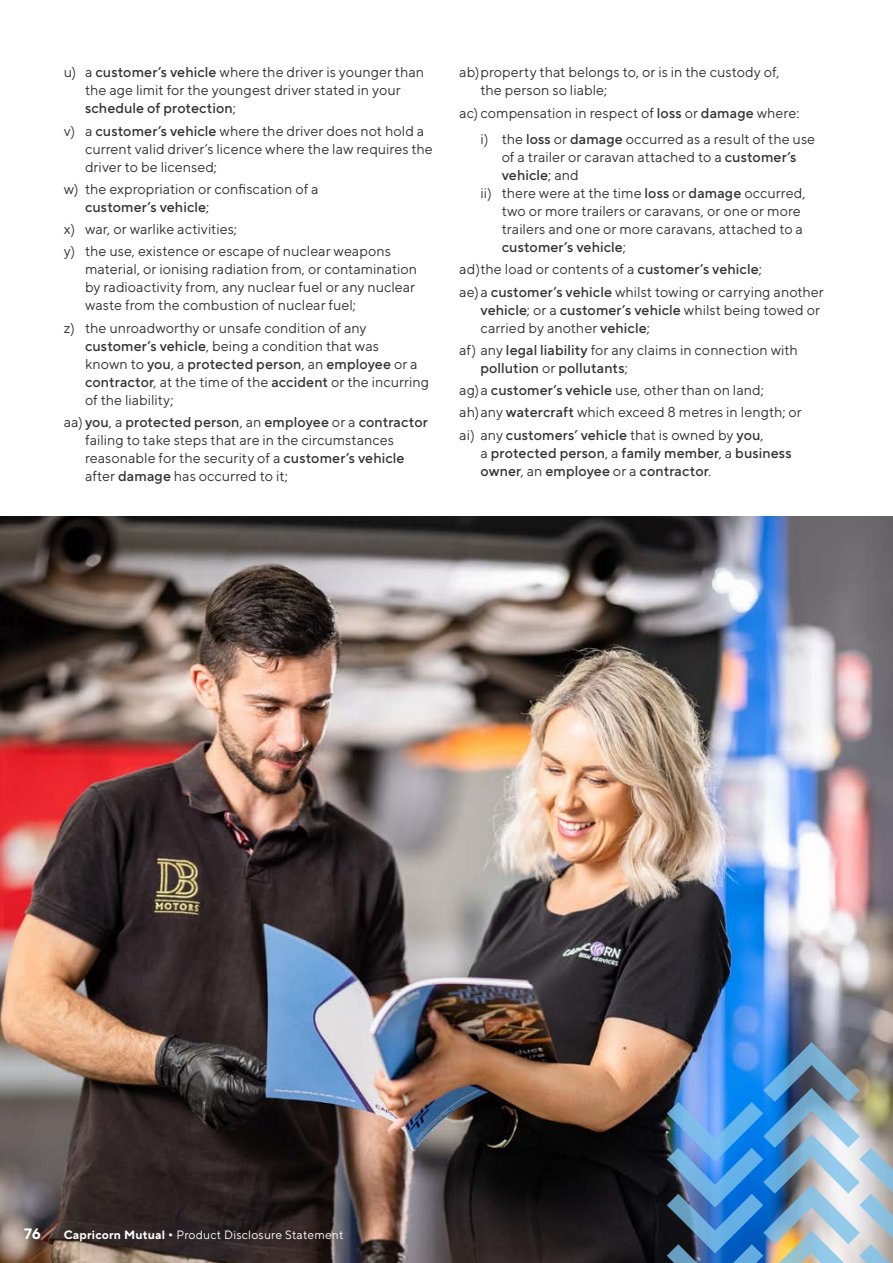
<style>
.page{position:relative;width:893px;height:1263px;background:#fff}
.page>*{position:absolute;margin:0;border:0;box-sizing:border-box;transform-origin:0 0}
.t1{font:700 15px "TT Norms Pro";color:#fff}
.t2{font:14.25px/18px "TT Norms Pro";letter-spacing:.005em;color:#333334}
.t3{font:500 14.25px/18px "TT Norms Pro";letter-spacing:.01em;color:#333334}
.t4{font:12px "TT Norms Pro";letter-spacing:.02em;color:#fff}
.s1{font-weight:500}
.s2{font-weight:400}
.s3{font-weight:700}
</style>
<div class="page">
<img style="left:0;top:517px;width:893px;height:746px">
<img style="left:667px;top:1042px;width:226px;height:221px">
<p class="t2" style="left:85px;top:63px;width:340px;text-indent:-21px">u) a <span class="s1">customer’s vehicle</span> where the driver is younger than the age limit for the youngest driver stated in your <span class="s1">schedule of protection</span>;</p>
<p class="t2" style="left:85px;top:121px;width:349px;text-indent:-21px">v) a <span class="s1">customer’s vehicle</span> where the driver does not hold a current valid driver’s licence where the law requires the driver to be licensed;</p>
<p class="t2" style="left:85px;top:179px;width:235px;text-indent:-21px">w) the expropriation or confiscation of a <span class="s1">customer’s vehicle</span>;</p>
<p class="t2" style="left:64px;top:220px;width:175px">x) war, or warlike activities;</p>
<p class="t2" style="left:85px;top:242px;width:334px;text-indent:-21px">y) the use, existence or escape of nuclear weapons material, or ionising radiation from, or contamination by radioactivity from, any nuclear fuel or any nuclear waste from the combustion of nuclear fuel;</p>
<p class="t2" style="left:85px;top:318px;width:346px;text-indent:-21px">z) the unroadworthy or unsafe condition of any <span class="s1">customer’s vehicle</span>, being a condition that was<br>known to <span class="s1">you</span>, a <span class="s1">protected person</span>, an <span class="s1">employee</span> or a <span class="s1">contractor</span>, at the time of the <span class="s1">accident</span> or the incurring of the liability;</p>
<p class="t2" style="left:85px;top:412px;width:344px;text-indent:-21px">aa) <span class="s1">you</span>, a <span class="s1">protected person</span>, an <span class="s1">employee</span> or a <span class="s1">contractor </span>failing to take steps that are in the circumstances reasonable for the security of a <span class="s1">customer’s vehicle </span>after <span class="s1">damage</span> has occurred to it;</p>
<p class="t2" style="left:480px;top:63px;width:300px;text-indent:-21px">ab)property that belongs to, or is in the custody of, the person so liable;</p>
<p class="t2" style="left:459px;top:103px;width:342px">ac) compensation in respect of <span class="s1">loss</span> or <span class="s1">damage</span> where:</p>
<p class="t2" style="left:502px;top:130px;width:315px;text-indent:-21px">i) the <span class="s1">loss</span> or <span class="s1">damage</span> occurred as a result of the use of a trailer or caravan attached to a <span class="s1">customer’s vehicle</span>; and</p>
<p class="t2" style="left:502px;top:184px;width:305px;text-indent:-21px">ii) there were at the time <span class="s1">loss</span> or <span class="s1">damage</span> occurred, two or more trailers or caravans, or one or more trailers and one or more caravans, attached to a <span class="s1">customer’s vehicle</span>;</p>
<p class="t2" style="left:459px;top:260px;width:304px">ad)the load or contents of a <span class="s1">customer’s vehicle</span>;</p>
<p class="t2" style="left:480px;top:282px;width:345px;text-indent:-21px">ae)a <span class="s1">customer’s vehicle</span> whilst towing or carrying another <span class="s1">vehicle</span>; or a <span class="s1">customer’s vehicle</span> whilst being towed or carried by another <span class="s1">vehicle</span>;</p>
<p class="t2" style="left:480px;top:340px;width:319px;text-indent:-21px">af) any <span class="s1">legal liability</span> for any claims in connection with <span class="s1">pollution</span> or <span class="s1">pollutants</span>;</p>
<p class="t2" style="left:459px;top:381px;width:306px">ag)a <span class="s1">customer’s vehicle</span> use, other than on land;</p>
<p class="t2" style="left:459px;top:403px;width:344px">ah)any <span class="s1">watercraft</span> which exceed 8 metres in length; or</p>
<p class="t3" style="left:480px;top:425px;width:313px;text-indent:-21px"><span class="s2">ai) any</span> customers’ vehicle <span class="s2">that is owned by</span> you<span class="s2">,<br>a</span> protected person<span class="s2">, a</span> family member<span class="s2">, a</span> business owner<span class="s2">, an</span> employee <span class="s2">or a</span> contractor<span class="s2">.</span></p>
<p class="t1" style="left:24px;top:1224px;width:18px">76</p>
<p class="t4" style="left:64px;top:1227px;width:281px"><span class="s3">Capricorn Mutual •</span> Product Disclosure Statement</p>
</div>
